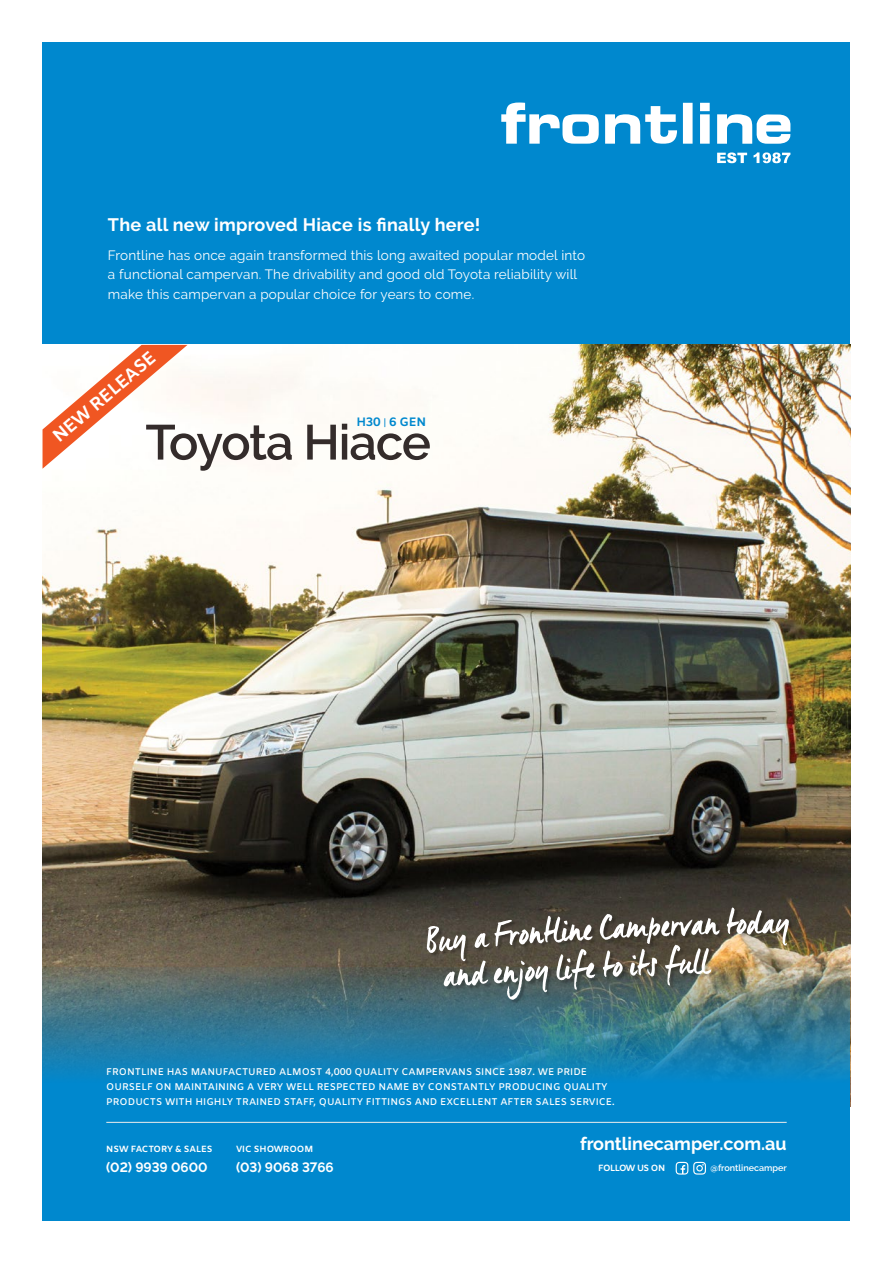
<style>
.page{position:relative;width:893px;height:1263px;background:#fff}
.page>*{position:absolute;margin:0;border:0;box-sizing:border-box;transform-origin:0 0}
.t1{font:700 18.15px "Amiko";color:#fff}
.t2{font:700 18px "Raleway";color:#fff}
.t3{font:13.5px/19.5px "Raleway";letter-spacing:.015em;color:#fff}
.t4{font:700 13.5px "Raleway";color:#fff}
.t5{font:700 12.15px "Amiko";letter-spacing:-.025em;color:#0088ce}
.t6{font:600 9.75px/15px "Amiko";color:#fff}
.t7{font:700 9px "Amiko";letter-spacing:-.01em;color:#fff}
.t8{font:600 9px "Raleway";color:#fff}
.t9{font:700 9px "Amiko";letter-spacing:-.05em;color:#fff}
.s1{font-weight:400;font-size:9.45px}
</style>
<div class="page">
<div style="left:43px;top:43px;width:807px;height:302px;background:#0088ce"></div>
<img style="left:43px;top:345px;width:807px;height:622px">
<svg style="left:43px;top:967px;width:807px;height:253px;background:#1582b6"></svg>
<svg style="left:501px;top:103px;width:290px;height:60px"></svg>
<div style="left:428px;top:908px;width:365px;height:96px;background:#000;opacity:.25"></div>
<img style="left:427px;top:907px;width:362px;height:93px">
<svg style="left:43px;top:345px;width:387px;height:126px"></svg>
<svg style="left:676px;top:1162px;width:30px;height:12px"></svg>
<hr style="left:106px;top:1122px;width:681px;height:1px;background:#efeeed">
<h2 class="t2" style="left:108px;top:214px;width:374px">The all new improved Hiace is finally here!</h2>
<h3 class="t3" style="left:108px;top:245px;width:479px">Frontline has once again transformed this long awaited popular model into a functional campervan. The drivability and good old Toyota reliability will make this campervan a popular choice for years to come.</h3>
<h1 class="t1" style="left:48px;top:431px;width:131px;rotate:-41deg">NEW RELEASE</h1>
<p class="t5" style="left:356px;top:415px;width:71px">H30 <span class="s1">|</span> 6 GEN</p>
<p class="t6" style="left:106px;top:1065px;width:510px">FRONTLINE HAS MANUFACTURED ALMOST 4,000 QUALITY CAMPERVANS SINCE 1987. WE PRIDE<br>OURSELF ON MAINTAINING A VERY WELL RESPECTED NAME BY CONSTANTLY PRODUCING QUALITY<br>PRODUCTS WITH HIGHLY TRAINED STAFF, QUALITY FITTINGS AND EXCELLENT AFTER SALES SERVICE.</p>
<p class="t7" style="left:106px;top:1144px;width:108px">NSW FACTORY &amp; SALES</p>
<h3 class="t4" style="left:106px;top:1160px;width:103px">(02) 9939 0600</h3>
<p class="t7" style="left:236px;top:1144px;width:79px">VIC SHOWROOM</p>
<h3 class="t4" style="left:236px;top:1160px;width:99px">(03) 9068 3766</h3>
<h2 class="t2" style="left:580px;top:1133px;width:208px">frontlinecamper.com.au</h2>
<p class="t9" style="left:598px;top:1163px;width:69px">FOLLOW US ON</p>
<p class="t8" style="left:710px;top:1163px;width:78px">@frontlinecamper</p>
</div>
